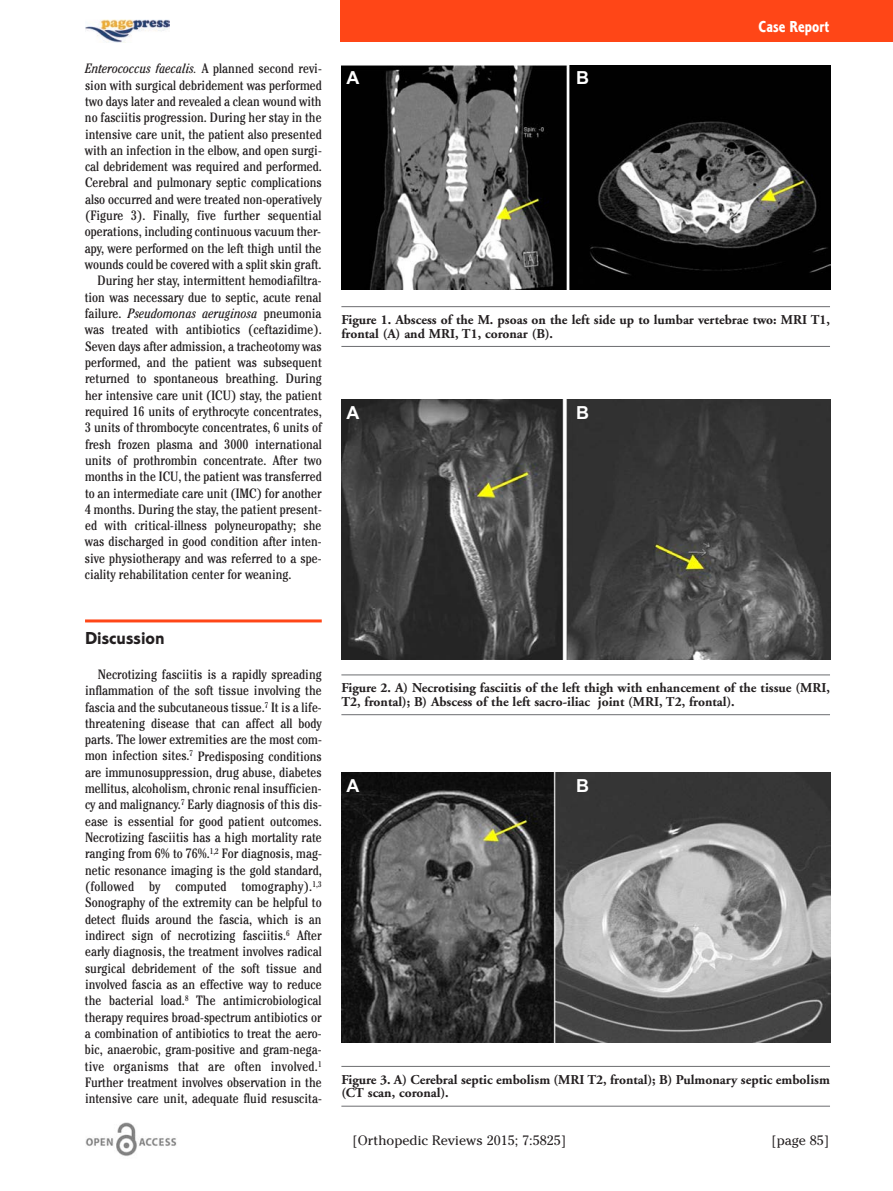
<style>
.page{position:relative;width:893px;height:1191px;background:#fff}
.page>*{position:absolute;margin:0;border:0;box-sizing:border-box;transform-origin:0 0}
.t1{font:18px "Corinthian Bold Plain";color:#231f20}
.t2{font:700 18px "Arial";color:#fff}
.t3{font:16.5px "Corinthian Bold Condensed Plain";color:#fff}
.t4{font:condensed 13.5px/16.4px "Cheltenham";color:#231f20;text-align:justify}
.t5{font:700 13.5px/13.5px "Adobe Garamond";color:#231f20}
.t6{font:italic condensed 13.5px "Cheltenham";color:#231f20}
.t7{font:13.5px "Cheltenham";color:#231f20}
.s1{font-style:normal}
</style>
<div class="page">
<img style="left:86px;top:1123px;width:91px;height:33px">
<hr style="left:85px;top:619px;width:237px;height:3px;background:#ff4617">
<div style="left:340px;top:0;width:553px;height:42px;background:#ff4617"></div>
<img style="left:85px;top:19px;width:85px;height:24px">
<hr style="left:341px;top:306px;width:489px;height:1px;background:#6c6d70">
<hr style="left:341px;top:346px;width:489px;height:1px;background:#6c6d70">
<img style="left:341px;top:66px;width:489px;height:224px">
<hr style="left:341px;top:674px;width:489px;height:1px;background:#6c6d70">
<hr style="left:341px;top:714px;width:489px;height:1px;background:#6c6d70">
<img style="left:341px;top:400px;width:489px;height:259px">
<hr style="left:341px;top:1066px;width:489px;height:1px;background:#6c6d70">
<hr style="left:341px;top:1105px;width:489px;height:1px;background:#6c6d70">
<img style="left:341px;top:772px;width:489px;height:270px">
<p class="t6" style="left:85px;top:64px;width:238px">Enterococcus faecalis. <span class="s1">A planned second revi-</span></p>
<p class="t4" style="left:85px;top:78px;width:238px">sion with surgical debridement was performed</p>
<p class="t4" style="left:85px;top:94px;width:238px">two days later and revealed a clean wound with</p>
<p class="t4" style="left:85px;top:111px;width:238px">no fasciitis progression. During her stay in the</p>
<p class="t4" style="left:85px;top:127px;width:238px">intensive care unit, the patient also presented</p>
<p class="t4" style="left:85px;top:143px;width:238px">with an infection in the elbow, and open surgi-</p>
<p class="t4" style="left:85px;top:160px;width:238px">cal debridement was required and performed.</p>
<p class="t4" style="left:85px;top:176px;width:238px">Cerebral and pulmonary septic complications</p>
<p class="t4" style="left:85px;top:192px;width:238px">also occurred and were treated non-operatively</p>
<p class="t4" style="left:85px;top:208px;width:238px">(Figure 3). Finally, five further sequential</p>
<p class="t4" style="left:85px;top:225px;width:238px">operations, including continuous vacuum ther-</p>
<p class="t4" style="left:85px;top:241px;width:238px">apy, were performed on the left thigh until the</p>
<p class="t4" style="left:85px;top:257px;width:238px">wounds could be covered with a split skin graft.</p>
<p class="t4" style="left:98px;top:274px;width:225px">During her stay, intermittent hemodiafiltra-</p>
<p class="t4" style="left:85px;top:290px;width:238px">tion was necessary due to septic, acute renal</p>
<p class="t6" style="left:85px;top:308px;width:238px"><span class="s1">failure.</span> Pseudomonas aeruginosa <span class="s1">pneumonia</span></p>
<p class="t4" style="left:85px;top:323px;width:238px">was treated with antibiotics (ceftazidime).</p>
<p class="t4" style="left:85px;top:339px;width:238px">Seven days after admission, a tracheotomy was</p>
<p class="t4" style="left:85px;top:355px;width:238px">performed, and the patient was subsequent</p>
<p class="t4" style="left:85px;top:372px;width:238px">returned to spontaneous breathing. During</p>
<p class="t4" style="left:85px;top:388px;width:238px">her intensive care unit (ICU) stay, the patient</p>
<p class="t4" style="left:85px;top:404px;width:238px">required 16 units of erythrocyte concentrates,</p>
<p class="t4" style="left:85px;top:421px;width:238px">3 units of thrombocyte concentrates, 6 units of</p>
<p class="t4" style="left:85px;top:437px;width:238px">fresh frozen plasma and 3000 international</p>
<p class="t4" style="left:85px;top:453px;width:238px">units of prothrombin concentrate. After two</p>
<p class="t4" style="left:85px;top:469px;width:238px">months in the ICU, the patient was transferred</p>
<p class="t4" style="left:85px;top:486px;width:238px">to an intermediate care unit (IMC) for another</p>
<p class="t4" style="left:85px;top:502px;width:238px">4 months. During the stay, the patient present-</p>
<p class="t4" style="left:85px;top:518px;width:238px">ed with critical-illness polyneuropathy; she</p>
<p class="t4" style="left:85px;top:535px;width:238px">was discharged in good condition after inten-</p>
<p class="t4" style="left:85px;top:551px;width:238px">sive physiotherapy and was referred to a spe-</p>
<p class="t4" style="left:85px;top:567px;width:208px">ciality rehabilitation center for weaning.</p>
<h1 class="t2" style="left:347px;top:67px;width:14px">A</h1>
<h1 class="t2" style="left:576px;top:67px;width:14px">B</h1>
<p class="t3" style="left:759px;top:21px;width:72px">Case Report</p>
<p class="t5" style="left:341px;top:314px;width:490px">Figure 1. Abscess of the M. psoas on the left side up to lumbar vertebrae two: MRI T1, frontal (A) and MRI, T1, coronar (B).</p>
<h1 class="t2" style="left:347px;top:402px;width:14px">A</h1>
<h1 class="t2" style="left:576px;top:402px;width:14px">B</h1>
<h1 class="t1" style="left:85px;top:631px;width:81px">Discussion</h1>
<p class="t4" style="left:85px;top:667px;width:238px;text-indent:13px">Necrotizing fasciitis is a rapidly spreading inflammation of the soft tissue involving the fascia and the subcutaneous tissue.<sup>7</sup> It is a life&shy;threatening disease that can affect all body parts. The lower extremities are the most com&shy;mon infection sites.<sup>7</sup> Predisposing conditions are immunosuppression, drug abuse, diabetes mellitus, alcoholism, chronic renal insufficien&shy;cy and malignancy.<sup>7</sup> Early diagnosis of this dis&shy;ease is essential for good patient outcomes.<br>Necrotizing fasciitis has a high mortality rate ranging from 6% to 76%.<sup>1,2</sup> For diagnosis, mag&shy;netic resonance imaging is the gold standard, (followed by computed tomography).<sup>1,3<br></sup>Sonography of the extremity can be helpful to detect fluids around the fascia, which is an indirect sign of necrotizing fasciitis.<sup>6</sup> After early diagnosis, the treatment involves radical surgical debridement of the soft tissue and involved fascia as an effective way to reduce the bacterial load.<sup>8</sup> The antimicrobiological therapy requires broad-spectrum antibiotics or a combination of antibiotics to treat the aero&shy;bic, anaerobic, gram-positive and gram-nega&shy;tive organisms that are often involved.<sup>1<br></sup>Further treatment involves observation in the intensive care unit, adequate fluid resuscita-</p>
<p class="t5" style="left:341px;top:682px;width:490px">Figure 2. A) Necrotising fasciitis of the left thigh with enhancement of the tissue (MRI,<br>T2, frontal); B) Abscess of the left sacro-iliac joint (MRI, T2, frontal).</p>
<h1 class="t2" style="left:347px;top:775px;width:14px">A</h1>
<h1 class="t2" style="left:576px;top:775px;width:14px">B</h1>
<p class="t5" style="left:341px;top:1074px;width:490px">Figure 3. A) Cerebral septic embolism (MRI T2, frontal); B) Pulmonary septic embolism (CT scan, coronal).</p>
<p class="t7" style="left:352px;top:1132px;width:215px">[Orthopedic Reviews 2015; 7:5825]</p>
<p class="t7" style="left:771px;top:1132px;width:59px">[page 85]</p>
</div>
